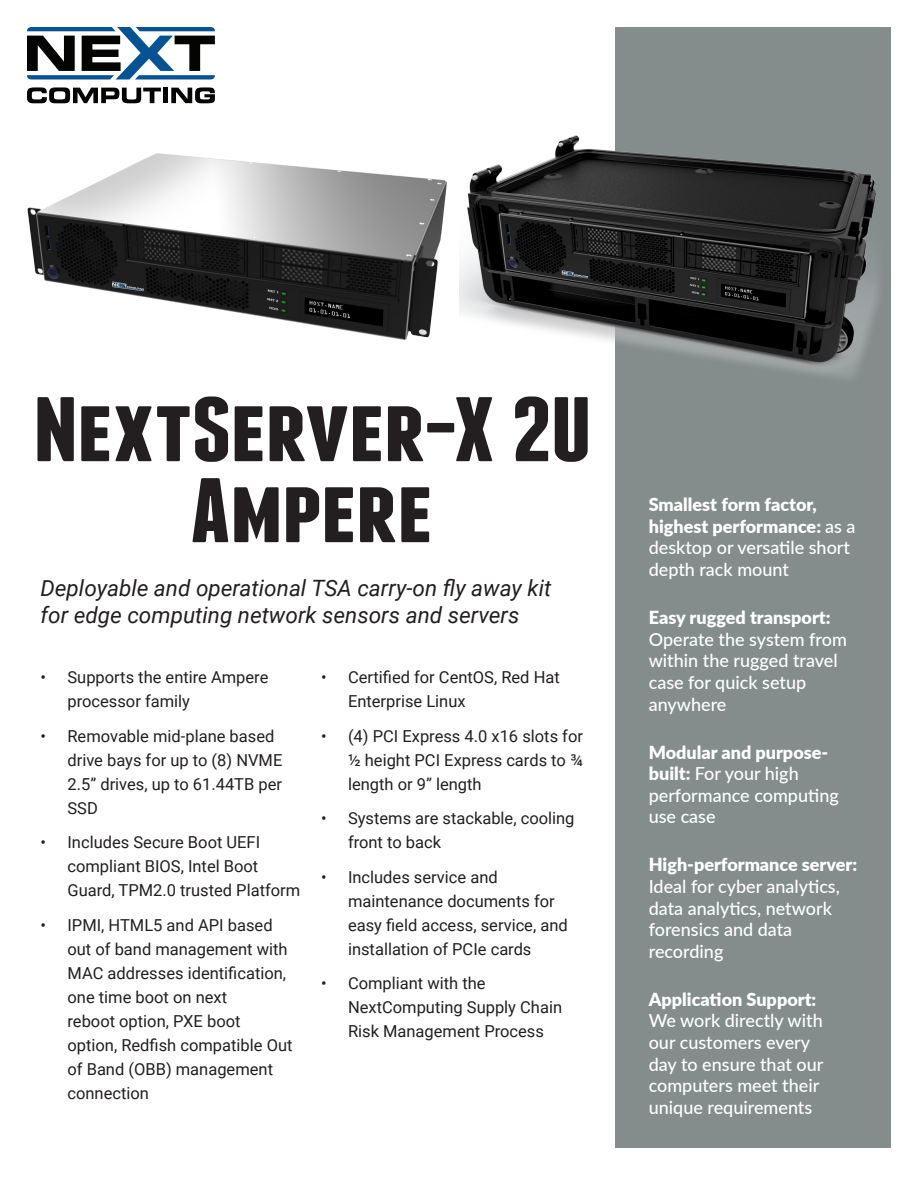
<style>
.page{position:relative;width:918px;height:1188px;background:#fff}
.page>*{position:absolute;margin:0;border:0;box-sizing:border-box;transform-origin:0 0}
.t1{font:700 91.5px "Franchise";letter-spacing:-.015em;color:#231f20;scale:1.24 1}
.Front_Body_Copy_Roboto{font:italic 22.5px/27px "Roboto";color:#231f20}
.Front_Sidebar_Lato{font:500 18px/21.6px "Lato";color:#fff}
.t2{font:16.5px/24px "Roboto";color:#231f20}
.s1{font-weight:900}
</style>
<div class="page">
<svg style="left:27px;top:87px;width:134px;height:16px"></svg>
<div style="left:163px;top:88px;width:5px;height:15px;background:#040503"></div>
<svg style="left:171px;top:87px;width:44px;height:16px"></svg>
<svg style="left:27px;top:27px;width:188px;height:52px"></svg>
<div style="left:615px;top:27px;width:276px;height:1121px;background:#848c8c"></div>
<img style="left:459px;top:136px;width:420px;height:242px">
<img style="left:27px;top:154px;width:420px;height:186px">
<p class="t1" style="left:32px;top:387px;width:453px">NextServer-X 2U</p>
<p class="t1" style="left:190px;top:468px;width:198px">Ampere</p>
<p class="Front_Body_Copy_Roboto" style="left:40px;top:573px;width:512px">Deployable and operational TSA carry-on fly away kit for edge computing network sensors and servers</p>
<p class="t2" style="left:68px;top:665px;width:202px;text-indent:-27px">• Supports the entire Ampere processor family</p>
<p class="t2" style="left:68px;top:723px;width:216px;text-indent:-27px">• Removable mid-plane based drive bays for up to (8) NVME<br>2.5” drives, up to 61.44TB per<br>SSD</p>
<p class="t2" style="left:68px;top:830px;width:234px;text-indent:-27px">• Includes Secure Boot UEFI compliant BIOS, Intel Boot<br>Guard, TPM2.0 trusted Platform</p>
<p class="t2" style="left:68px;top:912px;width:227px;text-indent:-27px">• IPMI, HTML5 and API based out of band management with<br>MAC addresses identification, one time boot on next<br>reboot option, PXE boot option, Redfish compatible Out of Band (OBB) management connection</p>
<p class="t2" style="left:348px;top:665px;width:213px;text-indent:-27px">• Certified for CentOS, Red Hat<br>Enterprise Linux</p>
<p class="t2" style="left:348px;top:723px;width:236px;text-align:justify;text-indent:-27px">• (4) PCI Express 4.0 x16 slots for ½ height PCI Express cards to ¾ length or 9” length</p>
<p class="t2" style="left:348px;top:806px;width:228px;text-indent:-27px">• Systems are stackable, cooling front to back</p>
<p class="t2" style="left:348px;top:864px;width:221px;text-indent:-27px">• Includes service and maintenance documents for easy field access, service, and installation of PCIe cards</p>
<p class="t2" style="left:348px;top:971px;width:216px;text-indent:-27px">• Compliant with the<br>NextComputing Supply Chain<br>Risk Management Process</p>
<p class="Front_Sidebar_Lato" style="left:649px;top:493px;width:208px"><span class="s1">Smallest form factor, highest performance:</span> as a desktop or versatile short depth rack mount</p>
<p class="Front_Sidebar_Lato" style="left:649px;top:606px;width:200px"><span class="s1">Easy rugged transport:<br></span>Operate the system from within the rugged travel case for quick setup anywhere</p>
<p class="Front_Sidebar_Lato" style="left:649px;top:740px;width:192px"><span class="s1">Modular and purpose&shy;built:</span> For your high performance computing use case</p>
<p class="Front_Sidebar_Lato" style="left:649px;top:853px;width:210px"><span class="s1">High-performance server:<br></span>Ideal for cyber analytics, data analytics, network forensics and data recording</p>
<p class="Front_Sidebar_Lato" style="left:649px;top:988px;width:176px"><span class="s1">Application Support:<br></span>We work directly with our customers every day to ensure that our computers meet their unique requirements</p>
</div>
